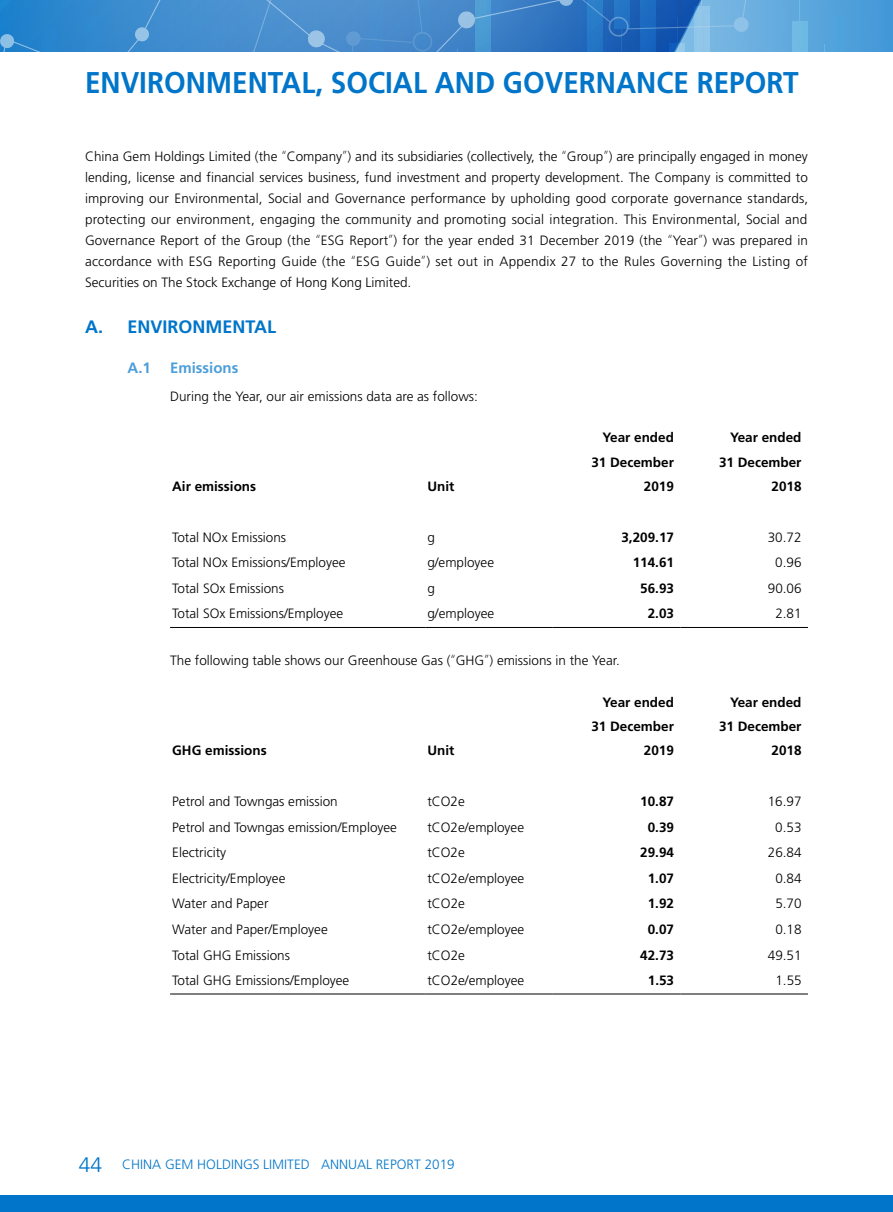
<style>
.page{position:relative;width:893px;height:1212px;background:#fff}
.page>*{position:absolute;margin:0;border:0;box-sizing:border-box;transform-origin:0 0}
.t1{font:700 30px "Frutiger LT Std";color:#0075c9;scale:.93 1}
.t2{font:700 18px "Frutiger LT Std";color:#0075c9}
.t3{font:700 15px "Frutiger LT Std";color:#4d9ed9}
.t4{font:300 13.5px/21px "Frutiger LT Std";color:#000;text-align:justify}
.t5{font:700 13.5px/24.3px "Frutiger LT Std";color:#000;text-align:right}
.t6{font:300 13.5px "Frutiger LT Std";color:#0075c9}
.s1{font-family:"Futura LT"}
.s2{font-size:21px}
</style>
<div class="page">
<svg style="left:96px;top:0;width:797px;height:51px;background:#509ed8"></svg>
<div style="left:792px;top:21px;width:15px;height:30px;background:#6fbae4"></div>
<svg style="left:799px;top:0;width:1px;height:21px"></svg>
<div style="left:831px;top:15px;width:14px;height:36px;background:#4fa3dc"></div>
<svg style="left:838px;top:0;width:1px;height:15px"></svg>
<div style="left:86px;top:17px;width:14px;height:34px;background:#3189cf"></div>
<svg style="left:112px;top:0;width:56px;height:51px;background:#428fcf"></svg>
<svg style="left:0;top:0;width:96px;height:51px;background:#2a86cd"></svg>
<svg style="left:176px;top:0;width:589px;height:52px;background:#4689cb"></svg>
<div style="left:0;top:1195px;width:893px;height:17px;background:#0075c9"></div>
<hr style="left:170px;top:627px;width:255px;height:1px;background:#000">
<hr style="left:425px;top:627px;width:128px;height:1px;background:#000">
<hr style="left:553px;top:627px;width:127px;height:1px;background:#000">
<hr style="left:680px;top:627px;width:128px;height:1px;background:#000">
<hr style="left:170px;top:993px;width:255px;height:1px;background:#000">
<hr style="left:425px;top:993px;width:128px;height:1px;background:#000">
<hr style="left:553px;top:993px;width:127px;height:1px;background:#000">
<hr style="left:680px;top:993px;width:128px;height:1px;background:#000">
<h1 class="t1" style="left:85px;top:65px;width:769px">ENVIRONMENTAL, SOCIAL AND GOVERNANCE REPORT</h1>
<p class="t4" style="left:85px;top:146px;width:725px">China Gem Holdings Limited (the <span class="s1">“</span>Company<span class="s1">”</span>) and its subsidiaries (collectively, the <span class="s1">“</span>Group<span class="s1">”</span>) are principally engaged in money lending, license and financial services business, fund investment and property development. The Company is committed to improving our Environmental, Social and Governance performance by upholding good corporate governance standards, protecting our environment, engaging the community and promoting social integration. This Environmental, Social and Governance Report of the Group (the <span class="s1">“</span>ESG Report<span class="s1">”</span>) for the year ended 31 December 2019 (the <span class="s1">“</span>Year<span class="s1">”</span>) was prepared in accordance with ESG Reporting Guide (the <span class="s1">“</span>ESG Guide<span class="s1">”</span>) set out in Appendix 27 to the Rules Governing the Listing of Securities on The Stock Exchange of Hong Kong Limited.</p>
<h2 class="t2" style="left:85px;top:316px;width:193px">A. ENVIRONMENTAL</h2>
<p class="t3" style="left:128px;top:359px;width:25px">A.1</p>
<p class="t3" style="left:170px;top:359px;width:70px">Emissions</p>
<p class="t4" style="left:170px;top:386px;width:309px">During the Year, our air emissions data are as follows:</p>
<p class="t5" style="left:172px;top:474px;width:85px">Air emissions</p>
<p class="t5" style="left:427px;top:474px;width:28px">Unit</p>
<p class="t5" style="left:591px;top:426px;width:84px">Year ended<br>31 December<br>2019</p>
<p class="t5" style="left:719px;top:426px;width:84px">Year ended<br>31 December<br>2018</p>
<p class="t4" style="left:172px;top:527px;width:116px">Total NOx Emissions</p>
<p class="t4" style="left:427px;top:527px;width:9px">g</p>
<p class="t5" style="left:621px;top:525px;width:54px">3,209.17</p>
<p class="t4" style="left:768px;top:527px;width:35px">30.72</p>
<p class="t4" style="left:172px;top:552px;width:175px">Total NOx Emissions/Employee</p>
<p class="t4" style="left:427px;top:552px;width:68px">g/employee</p>
<p class="t5" style="left:633px;top:551px;width:43px">114.61</p>
<p class="t4" style="left:775px;top:552px;width:28px">0.96</p>
<p class="t4" style="left:172px;top:578px;width:113px">Total SOx Emissions</p>
<p class="t4" style="left:427px;top:578px;width:9px">g</p>
<p class="t5" style="left:640px;top:576px;width:35px">56.93</p>
<p class="t4" style="left:768px;top:578px;width:35px">90.06</p>
<p class="t4" style="left:172px;top:603px;width:173px">Total SOx Emissions/Employee</p>
<p class="t4" style="left:427px;top:603px;width:68px">g/employee</p>
<p class="t5" style="left:648px;top:602px;width:28px">2.03</p>
<p class="t4" style="left:775px;top:603px;width:28px">2.81</p>
<p class="t4" style="left:170px;top:650px;width:451px">The following table shows our Greenhouse Gas (<span class="s1">“</span>GHG<span class="s1">”</span>) emissions in the Year.</p>
<p class="t5" style="left:172px;top:738px;width:96px">GHG emissions</p>
<p class="t5" style="left:427px;top:738px;width:28px">Unit</p>
<p class="t5" style="left:591px;top:690px;width:84px">Year ended<br>31 December<br>2019</p>
<p class="t5" style="left:719px;top:690px;width:84px">Year ended<br>31 December<br>2018</p>
<p class="t4" style="left:172px;top:791px;width:167px">Petrol and Towngas emission</p>
<p class="t4" style="left:427px;top:791px;width:39px">tCO2e</p>
<p class="t5" style="left:640px;top:790px;width:35px">10.87</p>
<p class="t4" style="left:768px;top:791px;width:35px">16.97</p>
<p class="t4" style="left:172px;top:817px;width:226px">Petrol and Towngas emission/Employee</p>
<p class="t4" style="left:427px;top:817px;width:98px">tCO2e/employee</p>
<p class="t5" style="left:648px;top:815px;width:28px">0.39</p>
<p class="t4" style="left:775px;top:817px;width:28px">0.53</p>
<p class="t4" style="left:172px;top:842px;width:55px">Electricity</p>
<p class="t4" style="left:427px;top:842px;width:39px">tCO2e</p>
<p class="t5" style="left:640px;top:841px;width:35px">29.94</p>
<p class="t4" style="left:768px;top:842px;width:35px">26.84</p>
<p class="t4" style="left:172px;top:868px;width:115px">Electricity/Employee</p>
<p class="t4" style="left:427px;top:868px;width:98px">tCO2e/employee</p>
<p class="t5" style="left:648px;top:866px;width:28px">1.07</p>
<p class="t4" style="left:775px;top:868px;width:28px">0.84</p>
<p class="t4" style="left:172px;top:893px;width:98px">Water and Paper</p>
<p class="t4" style="left:427px;top:893px;width:39px">tCO2e</p>
<p class="t5" style="left:648px;top:892px;width:28px">1.92</p>
<p class="t4" style="left:775px;top:893px;width:28px">5.70</p>
<p class="t4" style="left:172px;top:919px;width:157px">Water and Paper/Employee</p>
<p class="t4" style="left:427px;top:919px;width:98px">tCO2e/employee</p>
<p class="t5" style="left:648px;top:917px;width:28px">0.07</p>
<p class="t4" style="left:775px;top:919px;width:28px">0.18</p>
<p class="t4" style="left:172px;top:944px;width:119px">Total GHG Emissions</p>
<p class="t4" style="left:427px;top:944px;width:39px">tCO2e</p>
<p class="t5" style="left:640px;top:943px;width:35px">42.73</p>
<p class="t4" style="left:768px;top:944px;width:35px">49.51</p>
<p class="t4" style="left:172px;top:970px;width:179px">Total GHG Emissions/Employee</p>
<p class="t4" style="left:427px;top:970px;width:98px">tCO2e/employee</p>
<p class="t5" style="left:648px;top:968px;width:28px">1.53</p>
<p class="t4" style="left:775px;top:970px;width:28px">1.55</p>
<p class="t6" style="left:79px;top:1157px;width:377px"><span class="s2">44</span> CHINA GEM HOLDINGS LIMITED ANNUAL REPORT 2019</p>
</div>
